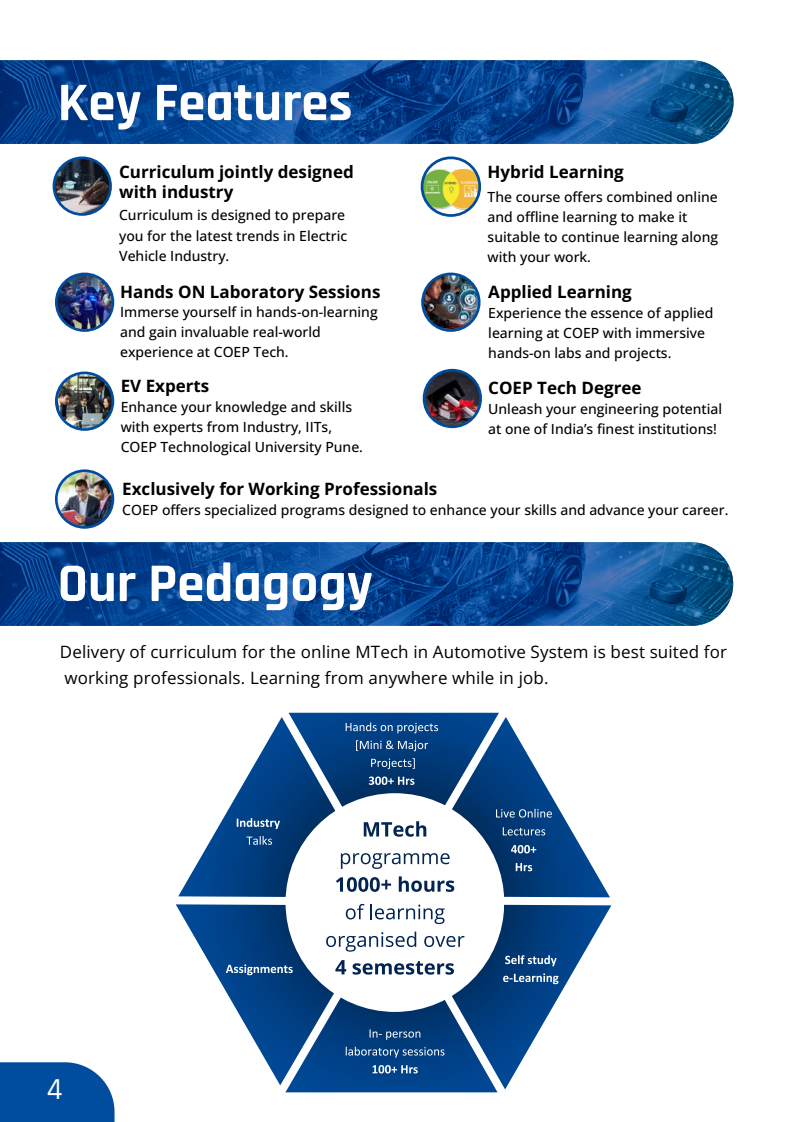
<style>
.page{position:relative;width:793px;height:1122px;background:#fff}
.page>*{position:absolute;margin:0;border:0;box-sizing:border-box;transform-origin:0 0}
.t1{font:700 55px "Rajdhani";color:#fff}
.t2{font:500 30.8px "Rajdhani";color:#fff}
.t3{font:700 17px/20px "Open Sans";color:#000}
.t4{font:17px/26px "Open Sans";letter-spacing:.01em;color:#000}
.t5{font:500 14px/20px "Open Sans";color:#000}
</style>
<div class="page">
<svg style="left:176px;top:904px;width:110px;height:181px"></svg>
<svg style="left:289px;top:713px;width:210px;height:80px"></svg>
<svg style="left:178px;top:717px;width:207px;height:180px"></svg>
<svg style="left:498px;top:904px;width:113px;height:185px"></svg>
<svg style="left:285px;top:909px;width:213px;height:183px;background:#154d89"></svg>
<svg style="left:401px;top:717px;width:209px;height:180px"></svg>
<svg style="left:0;top:1062px;width:115px;height:60px;background:#155ca8"></svg>
<svg style="left:0;top:542px;width:733px;height:84px;background:#0c4a93"></svg>
<svg style="left:0;top:60px;width:734px;height:84px;background:#0c4a93"></svg>
<svg style="left:496px;top:809px;width:56px;height:9px"></svg>
<svg style="left:503px;top:827px;width:42px;height:8px"></svg>
<svg style="left:511px;top:845px;width:25px;height:8px"></svg>
<svg style="left:516px;top:863px;width:16px;height:8px"></svg>
<svg style="left:237px;top:818px;width:43px;height:11px"></svg>
<svg style="left:246px;top:836px;width:26px;height:9px"></svg>
<svg style="left:346px;top:722px;width:92px;height:11px"></svg>
<svg style="left:356px;top:740px;width:72px;height:11px"></svg>
<svg style="left:371px;top:758px;width:44px;height:11px"></svg>
<svg style="left:369px;top:777px;width:45px;height:8px"></svg>
<div style="left:286px;top:793px;width:218px;height:219px;background:#fff;border-radius:109px"></div>
<svg style="left:505px;top:955px;width:52px;height:11px"></svg>
<svg style="left:503px;top:973px;width:56px;height:11px"></svg>
<svg style="left:226px;top:964px;width:67px;height:11px"></svg>
<svg style="left:370px;top:1029px;width:50px;height:11px"></svg>
<svg style="left:346px;top:1047px;width:98px;height:11px"></svg>
<svg style="left:373px;top:1065px;width:45px;height:8px"></svg>
<svg style="left:364px;top:821px;width:62px;height:16px"></svg>
<svg style="left:341px;top:853px;width:109px;height:16px"></svg>
<svg style="left:336px;top:877px;width:55px;height:15px"></svg>
<svg style="left:399px;top:876px;width:55px;height:16px"></svg>
<svg style="left:346px;top:904px;width:18px;height:15px"></svg>
<svg style="left:371px;top:904px;width:74px;height:20px"></svg>
<svg style="left:326px;top:932px;width:90px;height:20px"></svg>
<svg style="left:424px;top:936px;width:40px;height:11px"></svg>
<svg style="left:335px;top:960px;width:11px;height:14px"></svg>
<svg style="left:353px;top:961px;width:101px;height:14px"></svg>
<img style="left:54px;top:158px;width:57px;height:56px;border-radius:28px">
<div style="left:53px;top:157px;width:59px;height:59px;border:3px solid #004da0;border-radius:50%"></div>
<img style="left:56px;top:275px;width:57px;height:55px">
<div style="left:55px;top:273px;width:59px;height:59px;border:3px solid #004da0;border-radius:50%"></div>
<img style="left:56px;top:374px;width:57px;height:54px">
<div style="left:55px;top:372px;width:59px;height:59px;border:3px solid #004da0;border-radius:50%"></div>
<img style="left:424px;top:371px;width:57px;height:55px">
<div style="left:423px;top:369px;width:59px;height:59px;border:3px solid #004da0;border-radius:50%"></div>
<img style="left:56px;top:471px;width:57px;height:56px;border-radius:28px">
<div style="left:55px;top:469px;width:59px;height:60px;border:3px solid #004da0;border-radius:50%"></div>
<img style="left:423px;top:274px;width:56px;height:57px;border-radius:28px">
<div style="left:421px;top:273px;width:60px;height:59px;border:3px solid #004da0;border-radius:50%"></div>
<svg style="left:422px;top:158px;width:58px;height:57px"></svg>
<img style="left:422px;top:169px;width:58px;height:41px">
<div style="left:421px;top:156px;width:60px;height:61px;border:3px solid #004da0;border-radius:50%"></div>
<h1 class="t1" style="left:58px;top:69px;width:296px">Key Features</h1>
<p class="t3" style="left:119px;top:161px;width:236px">Curriculum jointly designed with industry</p>
<p class="t5" style="left:119px;top:205px;width:230px">Curriculum is designed to prepare you for the latest trends in Electric<br>Vehicle Industry.</p>
<p class="t3" style="left:120px;top:281px;width:262px">Hands ON Laboratory Sessions</p>
<p class="t5" style="left:120px;top:302px;width:259px">Immerse yourself in hands-on-learning and gain invaluable real-world experience at COEP Tech.</p>
<p class="t3" style="left:121px;top:375px;width:90px">EV Experts</p>
<p class="t5" style="left:121px;top:396px;width:244px">Enhance your knowledge and skills with experts from Industry, IITs,<br>COEP Technological University Pune.</p>
<p class="t3" style="left:122px;top:478px;width:317px">Exclusively for Working Professionals</p>
<p class="t5" style="left:122px;top:499px;width:608px">COEP offers specialized programs designed to enhance your skills and advance your career.</p>
<p class="t3" style="left:488px;top:161px;width:138px">Hybrid Learning</p>
<p class="t5" style="left:488px;top:187px;width:232px">The course offers combined online and offline learning to make it suitable to continue learning along with your work.</p>
<p class="t3" style="left:488px;top:282px;width:145px">Applied Learning</p>
<p class="t5" style="left:488px;top:303px;width:227px">Experience the essence of applied learning at COEP with immersive hands-on labs and projects.</p>
<p class="t3" style="left:488px;top:378px;width:155px">COEP Tech Degree</p>
<p class="t5" style="left:488px;top:399px;width:236px">Unleash your engineering potential at one of India’s finest institutions!</p>
<h1 class="t1" style="left:58px;top:550px;width:317px">Our Pedagogy</h1>
<p class="t4" style="left:60px;top:638px;width:669px">Delivery of curriculum for the online MTech in Automotive System is best suited for working professionals. Learning from anywhere while in job.</p>
<h2 class="t2" style="left:47px;top:1071px;width:18px">4</h2>
</div>
